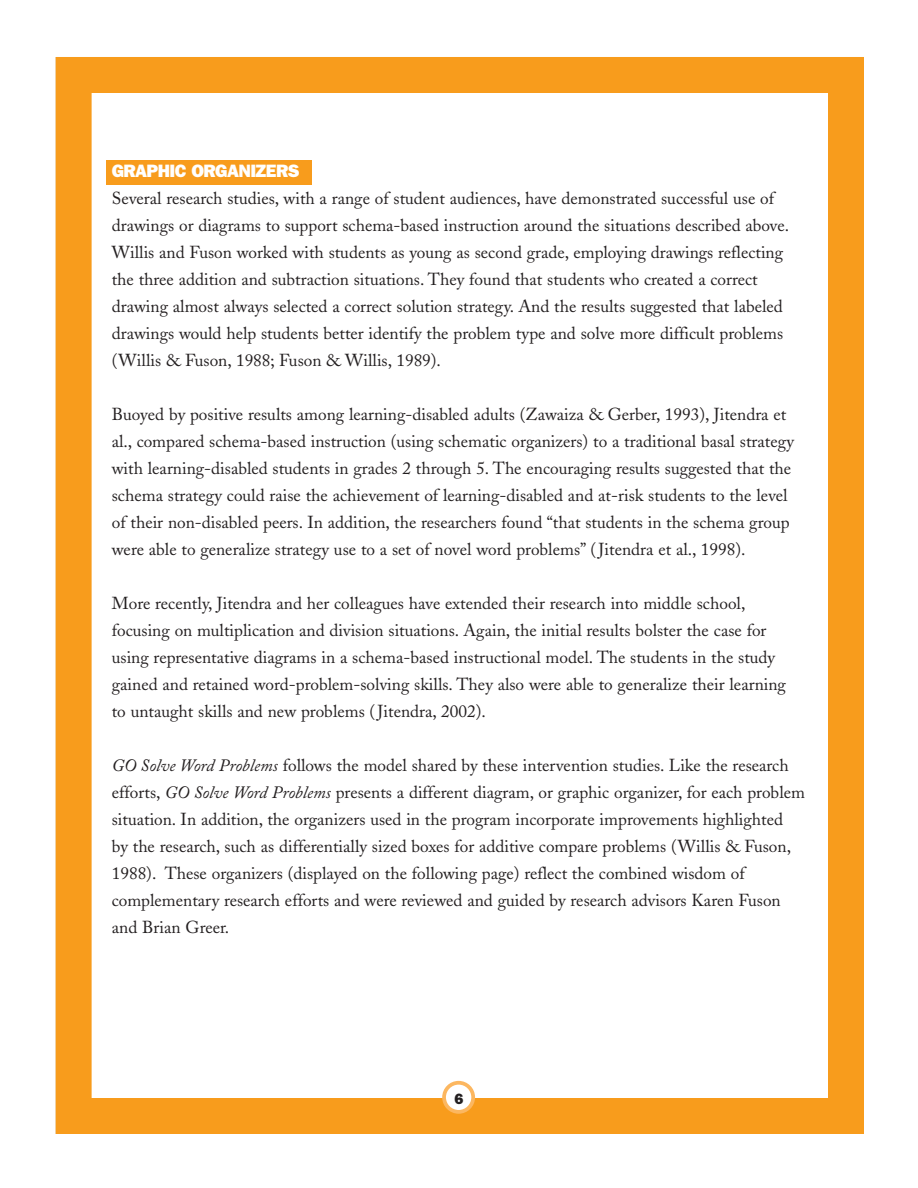
<style>
.page{position:relative;width:918px;height:1188px;background:#fff}
.page>*{position:absolute;margin:0;border:0;box-sizing:border-box;transform-origin:0 0}
.t1{font:800 18px "Franklin Gothic";letter-spacing:-.03em;color:#fff}
.t2{font:17.25px/27px "Adobe Caslon";color:#231f20}
.t3{font:800 15px "Franklin Gothic";color:#231f20}
.s1{font-style:italic}
</style>
<div class="page">
<div style="left:56px;top:57px;width:808px;height:1077px;border:36px solid #f89c1c"></div>
<svg style="left:442px;top:1081px;width:33px;height:33px"></svg>
<div style="left:106px;top:160px;width:206px;height:24px;background:#f89c1c"></div>
<p class="t1" style="left:112px;top:161px;width:189px">GRAPHIC ORGANIZERS</p>
<p class="t2" style="left:112px;top:187px;width:679px">Several research studies, with a range of student audiences, have demonstrated successful use of drawings or diagrams to support schema-based instruction around the situations described above.<br>Willis and Fuson worked with students as young as second grade, employing drawings reflecting the three addition and subtraction situations. They found that students who created a correct drawing almost always selected a correct solution strategy. And the results suggested that labeled drawings would help students better identify the problem type and solve more difficult problems (Willis &amp; Fuson, 1988; Fuson &amp; Willis, 1989).</p>
<p class="t2" style="left:112px;top:403px;width:684px">Buoyed by positive results among learning-disabled adults (Zawaiza &amp; Gerber, 1993), Jitendra et al., compared schema-based instruction (using schematic organizers) to a traditional basal strategy with learning-disabled students in grades 2 through 5. The encouraging results suggested that the schema strategy could raise the achievement of learning-disabled and at-risk students to the level of their non-disabled peers. In addition, the researchers found “that students in the schema group were able to generalize strategy use to a set of novel word problems” ( Jitendra et al., 1998).</p>
<p class="t2" style="left:112px;top:592px;width:676px">More recently, Jitendra and her colleagues have extended their research into middle school, focusing on multiplication and division situations. Again, the initial results bolster the case for using representative diagrams in a schema-based instructional model. The students in the study gained and retained word-problem-solving skills. They also were able to generalize their learning to untaught skills and new problems ( Jitendra, 2002).</p>
<p class="t2" style="left:112px;top:754px;width:695px"><span class="s1">GO Solve Word Problems</span> follows the model shared by these intervention studies. Like the research efforts, <span class="s1">GO Solve Word Problems</span> presents a different diagram, or graphic organizer, for each problem situation. In addition, the organizers used in the program incorporate improvements highlighted<br>by the research, such as differentially sized boxes for additive compare problems (Willis &amp; Fuson, 1988). These organizers (displayed on the following page) reflect the combined wisdom of complementary research efforts and were reviewed and guided by research advisors Karen Fuson and Brian Greer.</p>
<p class="t3" style="left:455px;top:1090px;width:10px">6</p>
</div>
